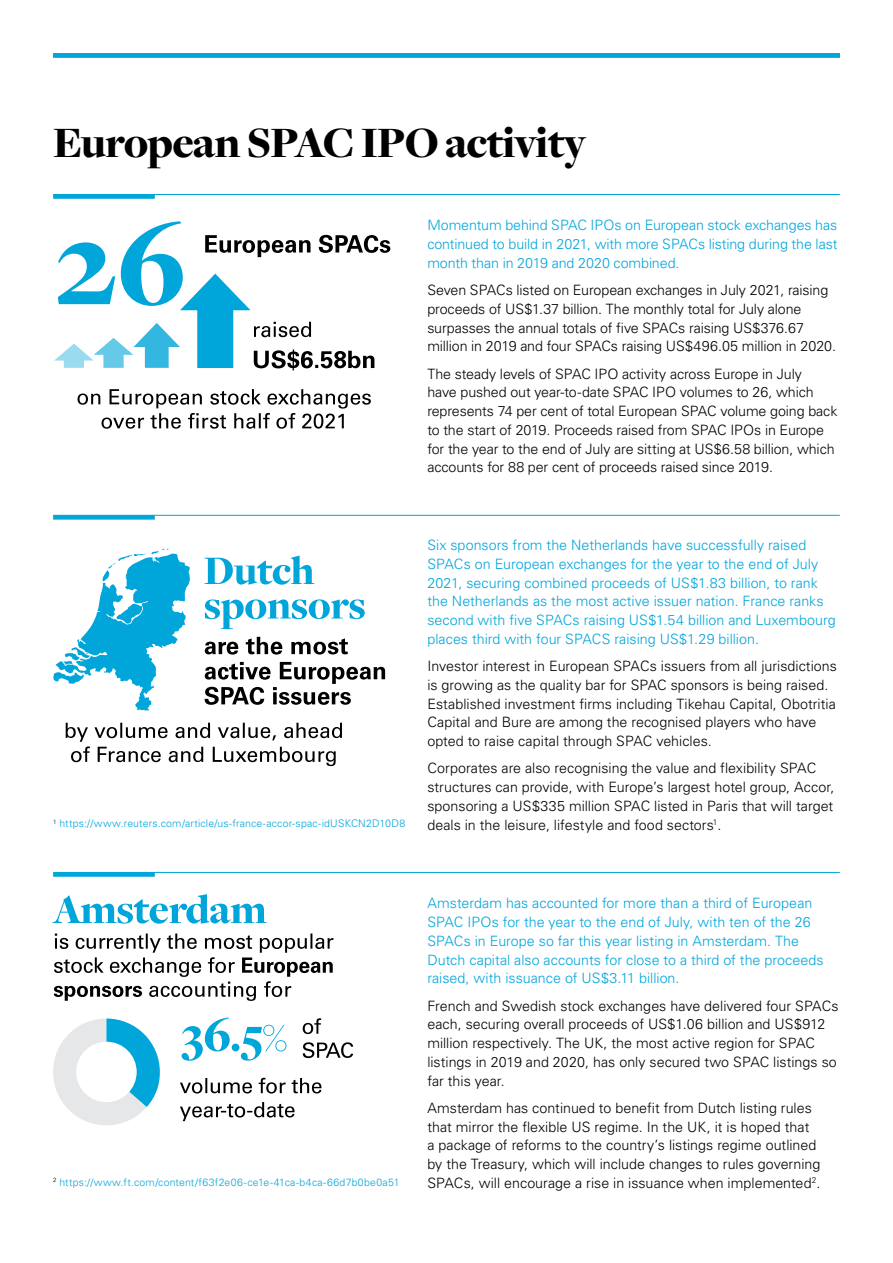
<style>
.page{position:relative;width:893px;height:1263px;background:#fff}
.page>*{position:absolute;margin:0;border:0;box-sizing:border-box;transform-origin:0 0}
.t1{font:900 45px "Freight Disp Pro";letter-spacing:-.02em;color:#000}
.P_Body{font:300 14.25px/18.8px "Univers LT Pro 45";color:#000}
.P_Body-2{font:300 14.25px/18.8px "Univers LT Pro 45";color:#00a5da}
.t2{font:300 10.5px "Univers LT Pro 45";letter-spacing:.015em;color:#00a5da}
</style>
<div class="page">
<div style="left:53px;top:53px;width:787px;height:5px;background:#00a5da"></div>
<hr style="left:53px;top:194px;width:787px;height:1px;background:#00a5da">
<div style="left:53px;top:194px;width:102px;height:5px;background:#00a5da"></div>
<svg style="left:77px;top:389px;width:294px;height:40px"></svg>
<svg style="left:54px;top:221px;width:336px;height:149px"></svg>
<hr style="left:53px;top:515px;width:787px;height:1px;background:#00a5da">
<div style="left:53px;top:515px;width:102px;height:5px;background:#00a5da"></div>
<svg style="left:205px;top:662px;width:180px;height:43px"></svg>
<svg style="left:205px;top:637px;width:143px;height:18px"></svg>
<svg style="left:205px;top:599px;width:160px;height:30px"></svg>
<svg style="left:204px;top:555px;width:110px;height:30px"></svg>
<svg style="left:66px;top:723px;width:276px;height:43px"></svg>
<svg style="left:53px;top:548px;width:137px;height:163px"></svg>
<hr style="left:53px;top:872px;width:787px;height:1px;background:#00a5da">
<div style="left:53px;top:872px;width:102px;height:5px;background:#00a5da"></div>
<svg style="left:52px;top:894px;width:215px;height:30px"></svg>
<svg style="left:54px;top:933px;width:279px;height:68px"></svg>
<svg style="left:303px;top:1042px;width:50px;height:16px"></svg>
<svg style="left:303px;top:1018px;width:18px;height:16px"></svg>
<svg style="left:53px;top:1018px;width:107px;height:107px"></svg>
<div style="left:76px;top:1042px;width:61px;height:60px;background:#fff;border-radius:50%"></div>
<svg style="left:182px;top:1017px;width:104px;height:44px"></svg>
<svg style="left:180px;top:1102px;width:115px;height:19px"></svg>
<svg style="left:180px;top:1078px;width:142px;height:15px"></svg>
<h2 class="t1" style="left:53px;top:113px;width:535px">European SPAC IPO activity</h2>
<p class="P_Body-2" style="left:427px;top:216px;width:412px;text-align:justify">Momentum behind SPAC IPOs on European stock exchanges has continued to build in 2021, with more SPACs listing during the last month than in 2019 and 2020 combined.</p>
<p class="P_Body" style="left:427px;top:281px;width:410px">Seven SPACs listed on European exchanges in July 2021, raising proceeds of US$1.37 billion. The monthly total for July alone surpasses the annual totals of five SPACs raising US$376.67 million in 2019 and four SPACs raising US$496.05 million in 2020.</p>
<p class="P_Body" style="left:427px;top:364px;width:412px">The steady levels of SPAC IPO activity across Europe in July<br>have pushed out year-to-date SPAC IPO volumes to 26, which represents 74 per cent of total European SPAC volume going back to the start of 2019. Proceeds raised from SPAC IPOs in Europe for the year to the end of July are sitting at US$6.58 billion, which accounts for 88 per cent of proceeds raised since 2019.</p>
<p class="t2" style="left:53px;top:817px;width:354px"><sup>1</sup> https://www.reuters.com/article/us-france-accor-spac-idUSKCN2D10D8</p>
<p class="P_Body-2" style="left:427px;top:535px;width:410px">Six sponsors from the Netherlands have successfully raised SPACs on European exchanges for the year to the end of July 2021, securing combined proceeds of US$1.83 billion, to rank the Netherlands as the most active issuer nation. France ranks second with five SPACs raising US$1.54 billion and Luxembourg places third with four SPACS raising US$1.29 billion.</p>
<p class="P_Body" style="left:427px;top:656px;width:411px">Investor interest in European SPACs issuers from all jurisdictions is growing as the quality bar for SPAC sponsors is being raised.<br>Established investment firms including Tikehau Capital, Obotritia Capital and Bure are among the recognised players who have opted to raise capital through SPAC vehicles.</p>
<p class="P_Body" style="left:427px;top:759px;width:408px">Corporates are also recognising the value and flexibility SPAC structures can provide, with Europe’s largest hotel group, Accor, sponsoring a US$335 million SPAC listed in Paris that will target deals in the leisure, lifestyle and food sectors<sup>1</sup>.</p>
<p class="t2" style="left:53px;top:1175px;width:348px"><sup>2</sup> https://www.ft.com/content/f63f2e06-ce1e-41ca-b4ca-66d7b0be0a51</p>
<p class="P_Body-2" style="left:427px;top:894px;width:398px">Amsterdam has accounted for more than a third of European SPAC IPOs for the year to the end of July, with ten of the 26<br>SPACs in Europe so far this year listing in Amsterdam. The Dutch capital also accounts for close to a third of the proceeds raised, with issuance of US$3.11 billion.</p>
<p class="P_Body" style="left:427px;top:996px;width:413px">French and Swedish stock exchanges have delivered four SPACs each, securing overall proceeds of US$1.06 billion and US$912 million respectively. The UK, the most active region for SPAC listings in 2019 and 2020, has only secured two SPAC listings so far this year.</p>
<p class="P_Body" style="left:427px;top:1098px;width:395px">Amsterdam has continued to benefit from Dutch listing rules that mirror the flexible US regime. In the UK, it is hoped that<br>a package of reforms to the country’s listings regime outlined by the Treasury, which will include changes to rules governing SPACs, will encourage a rise in issuance when implemented<sup>2</sup>.</p>
</div>
